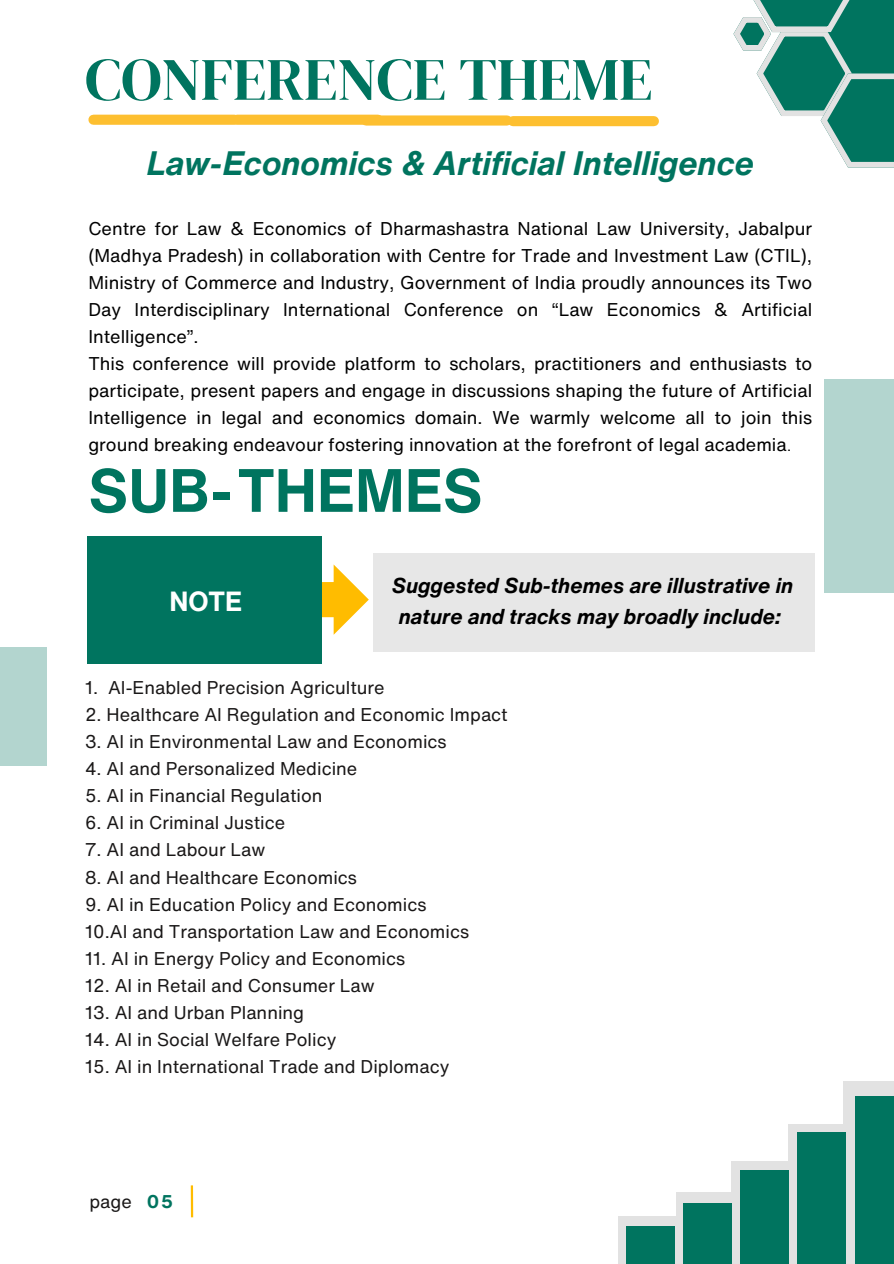
<style>
.page{position:relative;width:894px;height:1264px;background:#fff}
.page>*{position:absolute;margin:0;border:0;box-sizing:border-box;transform-origin:0 0}
.t1{font:60px "DM Serif Display";color:#00745f}
.t2{font:700 60px "Helvetica Now Text";color:#00745f}
.t3{font:italic 700 33px "Helvetica Now Text";color:#00745f}
.t4{font:700 27px "Helvetica Now Text";color:#fff}
.t5{font:italic 700 21px/31.5px "Helvetica Now Text";color:#000;text-align:center}
.t6{font:18px/27px "Helvetica Now Text";color:#000;text-align:justify}
.t7{font:18px "Helvetica Now Text";color:#191717}
.t8{font:700 18px "Helvetica Now Text";color:#00745f}
.s1{font-weight:300}
</style>
<div class="page">
<svg style="left:733px;top:0;width:160px;height:167px"></svg>
<svg style="left:322px;top:564px;width:46px;height:70px"></svg>
<div style="left:373px;top:553px;width:441px;height:98px;background:#e7e7e7"></div>
<div style="left:87px;top:536px;width:235px;height:127px;background:#00745f"></div>
<div style="left:824px;top:379px;width:69px;height:214px;background:#b3d5cf"></div>
<div style="left:0;top:646px;width:47px;height:119px;background:#b3d5cf"></div>
<div style="left:93px;top:115px;width:141px;height:10px;background:#fdbf30"></div>
<div style="left:237px;top:115px;width:141px;height:10px;background:#fdbf30"></div>
<div style="left:366px;top:115px;width:141px;height:11px;background:#fdbf30"></div>
<div style="left:513px;top:116px;width:140px;height:10px;background:#fdbf30"></div>
<hr style="left:191px;top:1185px;width:2px;height:32px;background:#ffbc00">
<div style="left:842px;top:1081px;width:51px;height:182px;background:#e2e2e2"></div>
<div style="left:854px;top:1095px;width:39px;height:168px;background:#00745f"></div>
<div style="left:787px;top:1123px;width:58px;height:140px;background:#e2e2e2"></div>
<div style="left:797px;top:1132px;width:48px;height:131px;background:#00745f"></div>
<div style="left:731px;top:1161px;width:58px;height:102px;background:#e2e2e2"></div>
<div style="left:740px;top:1169px;width:48px;height:94px;background:#00745f"></div>
<div style="left:675px;top:1192px;width:58px;height:71px;background:#e2e2e2"></div>
<div style="left:683px;top:1203px;width:48px;height:60px;background:#00745f"></div>
<div style="left:618px;top:1216px;width:57px;height:47px;background:#e2e2e2"></div>
<div style="left:626px;top:1226px;width:48px;height:37px;background:#00745f"></div>
<h2 class="t1" style="left:85px;top:38px;width:568px">CONFERENCE THEME</h2>
<h3 class="t3" style="left:146px;top:139px;width:608px">Law-Economics &amp; Artificial Intelligence</h3>
<p class="t6" style="left:88px;top:215px;width:725px">Centre for Law &amp; Economics of Dharmashastra National Law University, Jabalpur (Madhya Pradesh) in collaboration with Centre for Trade and Investment Law (CTIL), Ministry of Commerce and Industry, Government of India proudly announces its Two Day Interdisciplinary International Conference on “Law Economics &amp; Artificial Intelligence”.</p>
<p class="t6" style="left:88px;top:350px;width:725px">This conference will provide platform to scholars, practitioners and enthusiasts to participate, present papers and engage in discussions shaping the future of Artificial Intelligence in legal and economics domain. We warmly welcome all to join this ground breaking endeavour fostering innovation at the forefront of legal academia<span class="s1">.</span></p>
<p class="t2" style="left:88px;top:445px;width:395px">SUB-THEMES</p>
<p class="t4" style="left:169px;top:581px;width:74px">NOTE</p>
<p class="t5" style="left:391px;top:569px;width:403px">Suggested Sub-themes are illustrative in nature and tracks may broadly include:</p>
<h1 class="t7" style="left:85px;top:674px;width:301px">1. AI-Enabled Precision Agriculture</h1>
<h1 class="t7" style="left:85px;top:701px;width:424px">2. Healthcare AI Regulation and Economic Impact</h1>
<h4 class="t7" style="left:85px;top:728px;width:363px">3. AI in Environmental Law and Economics</h4>
<h5 class="t7" style="left:85px;top:755px;width:274px">4. AI and Personalized Medicine</h5>
<p class="t7" style="left:85px;top:782px;width:239px">5. AI in Financial Regulation</p>
<p class="t7" style="left:85px;top:809px;width:201px">6. AI in Criminal Justice</p>
<p class="t7" style="left:85px;top:836px;width:182px">7. AI and Labour Law</p>
<p class="t7" style="left:85px;top:863px;width:273px">8. AI and Healthcare Economics</p>
<p class="t7" style="left:85px;top:890px;width:343px">9. AI in Education Policy and Economics</p>
<p class="t7" style="left:85px;top:917px;width:385px">10.AI and Transportation Law and Economics</p>
<p class="t7" style="left:85px;top:944px;width:321px">11. AI in Energy Policy and Economics</p>
<p class="t7" style="left:85px;top:971px;width:291px">12. AI in Retail and Consumer Law</p>
<p class="t7" style="left:85px;top:998px;width:220px">13. AI and Urban Planning</p>
<p class="t7" style="left:85px;top:1025px;width:253px">14. AI in Social Welfare Policy</p>
<p class="t7" style="left:85px;top:1052px;width:366px">15. AI in International Trade and Diplomacy</p>
<p class="t7" style="left:89px;top:1188px;width:44px">page</p>
<p class="t8" style="left:147px;top:1188px;width:27px">05</p>
</div>
